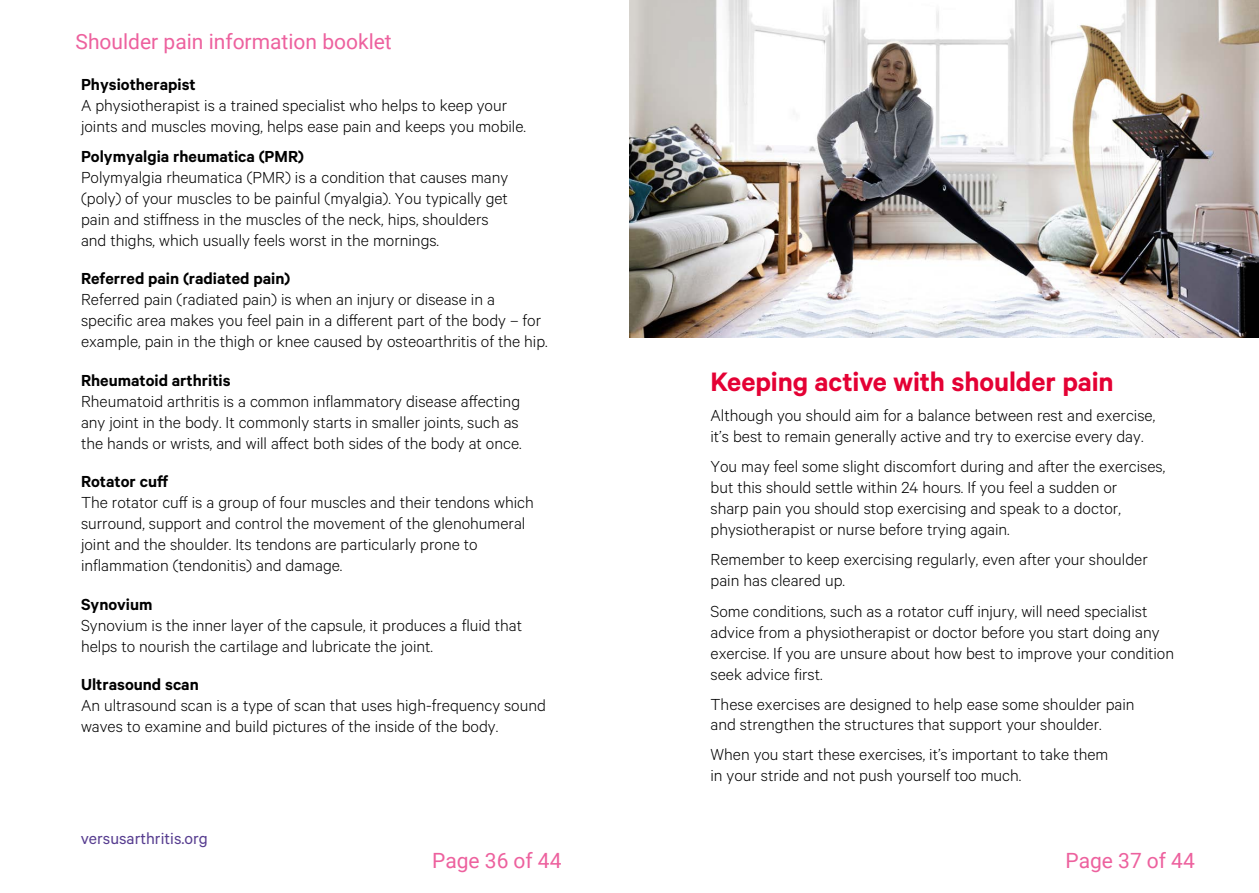
<style>
.page{position:relative;width:1259px;height:893px;background:#fff}
.page>*{position:absolute;margin:0;border:0;box-sizing:border-box;transform-origin:0 0}
.Heading_20_20pt__H1{font:600 30px "Calibre";letter-spacing:-.005em;color:#e40134}
.t1{font:21px "Roboto";color:#ed619e}
.Body_text_12_14pt{font:300 18px/21px "Calibre";color:#000}
.Heading_12_14pt__H3{font:300 18px/21px "Calibre";color:#000}
.Heading_12_14pt__H3-2{font:600 18px "Calibre";color:#000}
.t2{font:18px "Calibre";color:#573d90}
.s1{font-weight:600}
</style>
<div class="page">
<img style="left:629px;top:0;width:630px;height:338px">
<p class="t1" style="left:76px;top:27px;width:318px">Shoulder pain information booklet</p>
<p class="Heading_12_14pt__H3" style="left:81px;top:73px;width:446px"><span class="s1">Physiotherapist<br></span>A physiotherapist is a trained specialist who helps to keep your joints and muscles moving, helps ease pain and keeps you mobile.</p>
<p class="Heading_12_14pt__H3-2" style="left:81px;top:145px;width:224px">Polymyalgia rheumatica (PMR)</p>
<p class="Body_text_12_14pt" style="left:81px;top:166px;width:429px">Polymyalgia rheumatica (PMR) is a condition that causes many (poly) of your muscles to be painful (myalgia). You typically get pain and stiffness in the muscles of the neck, hips, shoulders and thighs, which usually feels worst in the mornings.</p>
<p class="Heading_12_14pt__H3-2" style="left:81px;top:268px;width:211px">Referred pain (radiated pain)</p>
<p class="Body_text_12_14pt" style="left:81px;top:288px;width:468px">Referred pain (radiated pain) is when an injury or disease in a specific area makes you feel pain in a different part of the body – for example, pain in the thigh or knee caused by osteoarthritis of the hip.</p>
<p class="Heading_12_14pt__H3-2" style="left:81px;top:369px;width:151px">Rheumatoid arthritis</p>
<p class="Body_text_12_14pt" style="left:81px;top:390px;width:442px">Rheumatoid arthritis is a common inflammatory disease affecting any joint in the body. It commonly starts in smaller joints, such as the hands or wrists, and will affect both sides of the body at once.</p>
<p class="Heading_12_14pt__H3-2" style="left:81px;top:471px;width:89px">Rotator cuff</p>
<p class="Body_text_12_14pt" style="left:81px;top:491px;width:454px">The rotator cuff is a group of four muscles and their tendons which surround, support and control the movement of the glenohumeral joint and the shoulder. Its tendons are particularly prone to inflammation (tendonitis) and damage.</p>
<p class="Heading_12_14pt__H3-2" style="left:81px;top:593px;width:73px">Synovium</p>
<p class="Body_text_12_14pt" style="left:81px;top:614px;width:442px">Synovium is the inner layer of the capsule, it produces a fluid that helps to nourish the cartilage and lubricate the joint.</p>
<p class="Heading_12_14pt__H3-2" style="left:81px;top:674px;width:119px">Ultrasound scan</p>
<p class="Body_text_12_14pt" style="left:81px;top:694px;width:466px">An ultrasound scan is a type of scan that uses high-frequency sound waves to examine and build pictures of the inside of the body.</p>
<p class="t2" style="left:81px;top:827px;width:129px">versusarthritis.org</p>
<p class="Heading_20_20pt__H1" style="left:710px;top:364px;width:404px">Keeping active with shoulder pain</p>
<p class="Body_text_12_14pt" style="left:710px;top:405px;width:446px">Although you should aim for a balance between rest and exercise, it’s best to remain generally active and try to exercise every day.</p>
<p class="Body_text_12_14pt" style="left:710px;top:456px;width:456px">You may feel some slight discomfort during and after the exercises, but this should settle within 24 hours. If you feel a sudden or<br>sharp pain you should stop exercising and speak to a doctor, physiotherapist or nurse before trying again.</p>
<p class="Body_text_12_14pt" style="left:710px;top:549px;width:439px">Remember to keep exercising regularly, even after your shoulder pain has cleared up.</p>
<p class="Body_text_12_14pt" style="left:710px;top:600px;width:465px">Some conditions, such as a rotator cuff injury, will need specialist advice from a physiotherapist or doctor before you start doing any exercise. If you are unsure about how best to improve your condition seek advice first.</p>
<p class="Body_text_12_14pt" style="left:710px;top:693px;width:425px">These exercises are designed to help ease some shoulder pain and strengthen the structures that support your shoulder.</p>
<p class="Body_text_12_14pt" style="left:710px;top:744px;width:399px">When you start these exercises, it’s important to take them in your stride and not push yourself too much.</p>
<p class="t1" style="left:432px;top:846px;width:131px">Page 36 of 44</p>
<p class="t1" style="left:1065px;top:846px;width:131px">Page 37 of 44</p>
</div>
